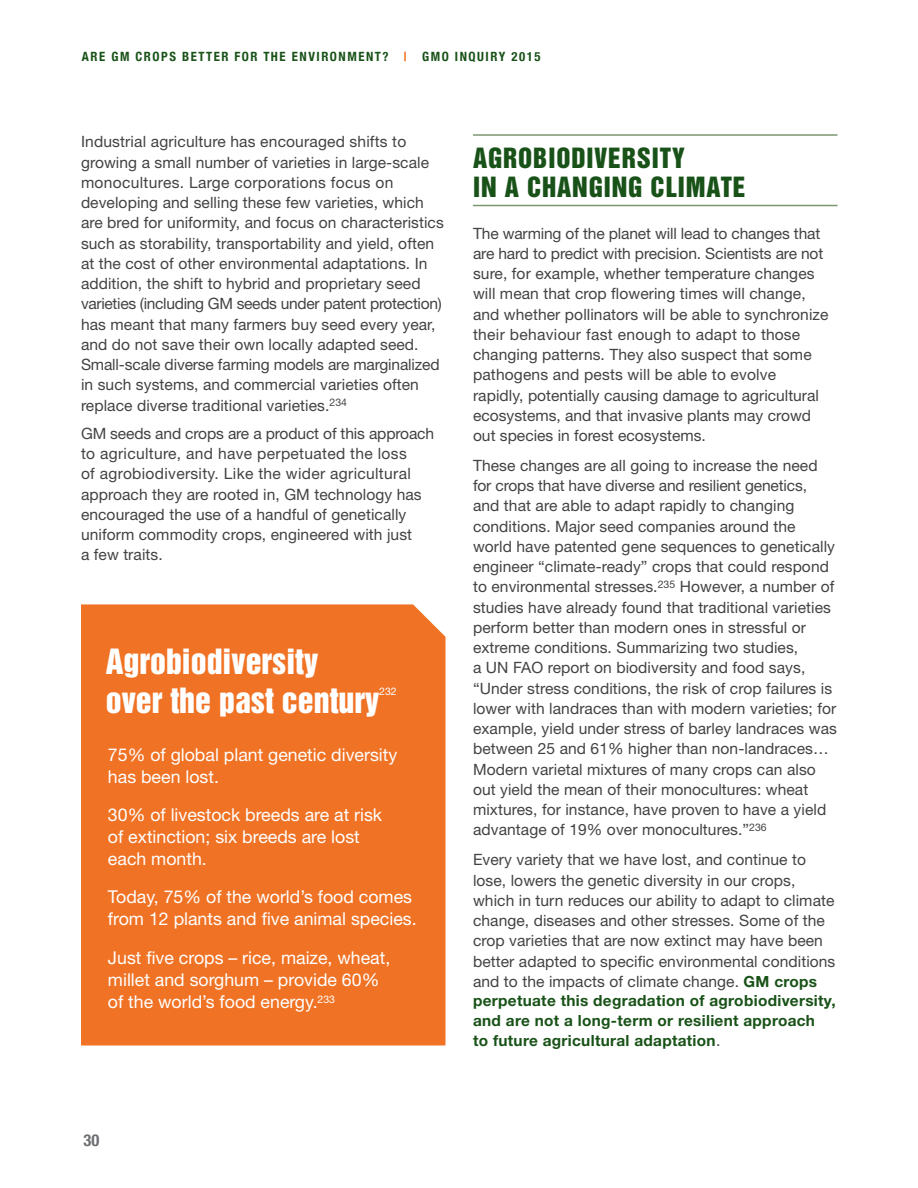
<style>
.page{position:relative;width:918px;height:1188px;background:#fff}
.page>*{position:absolute;margin:0;border:0;box-sizing:border-box;transform-origin:0 0}
.t1{font:31.8px/39px "Helvetica Inserat";color:#fff}
.t2{font:25.5px/28.5px "Helvetica Inserat";color:#195218}
.t3{font:17.7px/22.2px "Helvetica Neue";color:#fff}
.t4{font:700 condensed 16.5px "Helvetica Neue";color:#6d6e71}
.t5{font:15.6px/20.2px "Helvetica Neue";letter-spacing:.005em;color:#434345}
.t6{font:700 15.3px/19.8px "Helvetica Neue";letter-spacing:.02em;color:#195218}
.t7{font:700 condensed 12.75px "Helvetica Neue";letter-spacing:.12em;color:#195218}
.t8{font:10.5px "Helvetica Neue";color:#fff}
.s1{color:#f07224}
.s2{font-weight:700;font-size:15.3px;color:#195218}
.s3{font-weight:400;font-size:15.6px;color:#434345}
</style>
<div class="page">
<div style="left:81px;top:604px;width:365px;height:442px;background:#f07224"></div>
<hr style="left:473px;top:134px;width:365px;height:2px;background:#7b9770">
<hr style="left:473px;top:205px;width:365px;height:1px;background:#7b9770">
<p class="t7" style="left:82px;top:49px;width:460px">ARE GM CROPS BETTER FOR THE ENVIRONMENT? <span class="s1">|</span> GMO INQUIRY 2015</p>
<p class="t5" style="left:81px;top:131px;width:364px">Industrial agriculture has encouraged shifts to growing a small number of varieties in large-scale monocultures. Large corporations focus on developing and selling these few varieties, which are bred for uniformity, and focus on characteristics such as storability, transportability and yield, often at the cost of other environmental adaptations. In addition, the shift to hybrid and proprietary seed varieties (including GM seeds under patent protection) has meant that many farmers buy seed every year, and do not save their own locally adapted seed.<br>Small-scale diverse farming models are marginalized in such systems, and commercial varieties often replace diverse traditional varieties.<sup>234</sup></p>
<p class="t5" style="left:81px;top:423px;width:355px">GM seeds and crops are a product of this approach to agriculture, and have perpetuated the loss<br>of agrobiodiversity. Like the wider agricultural approach they are rooted in, GM technology has encouraged the use of a handful of genetically uniform commodity crops, engineered with just<br>a few traits.</p>
<h1 class="t1" style="left:106px;top:642px;width:275px">Agrobiodiversity over the past century</h1>
<p class="t8" style="left:379px;top:685px;width:19px">232</p>
<p class="t3" style="left:108px;top:743px;width:291px">75% of global plant genetic diversity has been lost.</p>
<p class="t3" style="left:108px;top:803px;width:276px">30% of livestock breeds are at risk of extinction; six breeds are lost each month.</p>
<p class="t3" style="left:108px;top:886px;width:310px">Today, 75% of the world’s food comes from 12 plants and five animal species.</p>
<p class="t3" style="left:108px;top:946px;width:284px">Just five crops – rice, maize, wheat, millet and sorghum – provide 60% of the world’s food energy.<sup>233</sup></p>
<h2 class="t2" style="left:473px;top:144px;width:70px">Agrobiodiversity<br>in achanging</h2>
<h2 class="t2" style="left:651px;top:172px;width:15px">climate</h2>
<p class="t5" style="left:473px;top:223px;width:357px">The warming of the planet will lead to changes that are hard to predict with precision. Scientists are not sure, for example, whether temperature changes will mean that crop flowering times will change, and whether pollinators will be able to synchronize their behaviour fast enough to adapt to those changing patterns. They also suspect that some pathogens and pests will be able to evolve rapidly, potentially causing damage to agricultural ecosystems, and that invasive plants may crowd out species in forest ecosystems.</p>
<p class="t5" style="left:473px;top:455px;width:365px">These changes are all going to increase the need for crops that have diverse and resilient genetics, and that are able to adapt rapidly to changing conditions. Major seed companies around the world have patented gene sequences to genetically engineer “climate-ready” crops that could respond to environmental stresses.<sup>235</sup> However, a number of studies have already found that traditional varieties perform better than modern ones in stressful or extreme conditions. Summarizing two studies,<br>a UN FAO report on biodiversity and food says, “Under stress conditions, the risk of crop failures is lower with landraces than with modern varieties; for example, yield under stress of barley landraces was between 25 and 61% higher than non-landraces… Modern varietal mixtures of many crops can also out yield the mean of their monocultures: wheat mixtures, for instance, have proven to have a yield advantage of 19% over monocultures.”<sup>236</sup></p>
<p class="t5" style="left:473px;top:850px;width:364px">Every variety that we have lost, and continue to lose, lowers the genetic diversity in our crops, which in turn reduces our ability to adapt to climate change, diseases and other stresses. Some of the crop varieties that are now extinct may have been better adapted to specific environmental conditions and to the impacts of climate change. <span class="s2">GM crops</span></p>
<p class="t6" style="left:473px;top:991px;width:364px">perpetuate this degradation of agrobiodiversity, and are not a long-term or resilient approach<br>to future agricultural adaptation<span class="s3">.</span></p>
<p class="t4" style="left:84px;top:1130px;width:17px">30</p>
</div>
